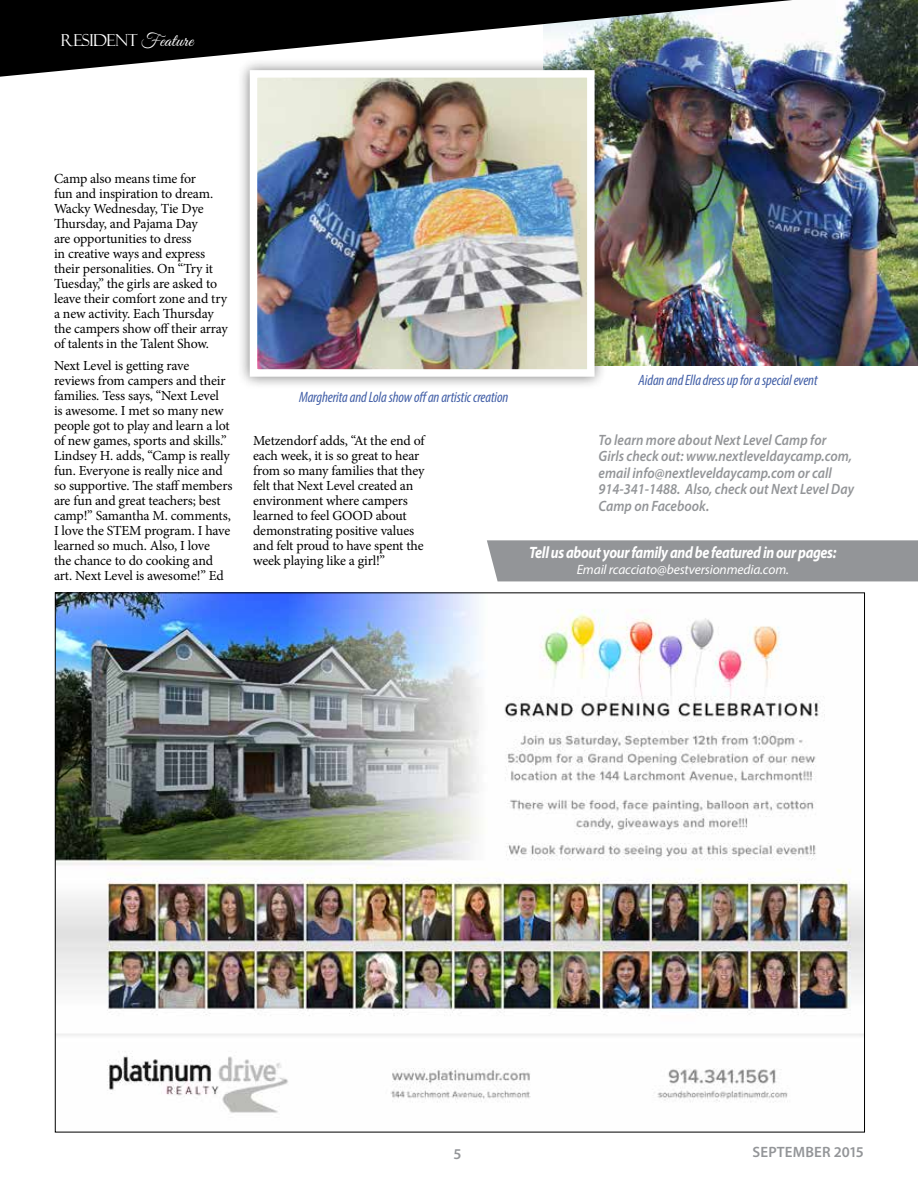
<style>
.page{position:relative;width:918px;height:1188px;background:#fff}
.page>*{position:absolute;margin:0;border:0;box-sizing:border-box;transform-origin:0 0}
.t1{font:italic 700 16.5px "Myriad Pro";letter-spacing:-.025em;color:#fff;scale:.85 1}
.t2{font:16.5px "Felix Titling";letter-spacing:-.03em;color:#fff}
.t3{font:italic 600 15px/16.5px "Myriad Pro";color:#939598;scale:.9 1}
.t4{font:italic condensed 15px "Myriad Pro";letter-spacing:-.01em;color:#425fa7}
.t5{font:600 15px "Myriad Pro";letter-spacing:.01em;color:#939598}
.t6{font:13.8px/15px "Minion Pro";letter-spacing:-.015em;color:#000}
.t7{font:italic 13.5px "Myriad Pro";letter-spacing:-.01em;color:#fff}
.s1{font-family:"Great Vibes";font-size:18px}
</style>
<div class="page">
<img style="left:607px;top:77px;width:311px;height:288px">
<img style="left:0;top:0;width:918px;height:77px">
<div style="left:487px;top:540px;width:431px;height:41px;background:#939598"></div>
<img style="left:57px;top:594px;width:806px;height:519px">
<div style="left:237px;top:57px;width:370px;height:333px;background:#000;opacity:.5"></div>
<img style="left:259px;top:79px;width:327px;height:289px">
<div style="left:250px;top:70px;width:345px;height:307px;border:8px solid #fff"></div>
<p class="t2" style="left:61px;top:30px;width:134px">RESIDENT <span class="s1">Feature</span></p>
<p class="t6" style="left:54px;top:171px;width:176px">Camp also means time for<br>fun and inspiration to dream.<br>Wacky Wednesday, Tie Dye<br>Thursday, and Pajama Day<br>are opportunities to dress<br>in creative ways and express their personalities. On “Try it<br>Tuesday,” the girls are asked to leave their comfort zone and try a new activity. Each Thursday the campers show off their array of talents in the Talent Show.</p>
<p class="t6" style="left:54px;top:358px;width:180px">Next Level is getting rave reviews from campers and their families. Tess says, “Next Level<br>is awesome. I met so many new people got to play and learn a lot of new games, sports and skills.”<br>Lindsey H. adds, “Camp is really fun. Everyone is really nice and so supportive. The staff members are fun and great teachers; best camp!” Samantha M. comments,<br>I love the STEM program. I have learned so much. Also, I love<br>the chance to do cooking and art. Next Level is awesome!” Ed</p>
<p class="t4" style="left:299px;top:388px;width:211px">Margherita and Lola show off an artistic creation</p>
<p class="t6" style="left:253px;top:434px;width:173px">Metzendorf adds, “At the end of each week, it is so great to hear from so many families that they felt that Next Level created an environment where campers learned to feel GOOD about demonstrating positive values and felt proud to have spent the week playing like a girl!”</p>
<p class="t4" style="left:639px;top:371px;width:180px">Aidan and Ella dress up for a special event</p>
<p class="t3" style="left:599px;top:431px;width:285px">To learn more about Next Level Camp for Girls check out: www.nextleveldaycamp.com, email info@nextleveldaycamp.com or call 914-341-1488. Also, check out Next Level Day Camp on Facebook.</p>
<p class="t1" style="left:529px;top:542px;width:363px">Tell us about your family and be featured in our pages:</p>
<p class="t7" style="left:577px;top:561px;width:214px">Email rcacciato@bestversionmedia.com.</p>
<p class="t5" style="left:453px;top:1144px;width:10px">5</p>
<p class="t5" style="left:753px;top:1143px;width:113px">SEPTEMBER 2015</p>
</div>
